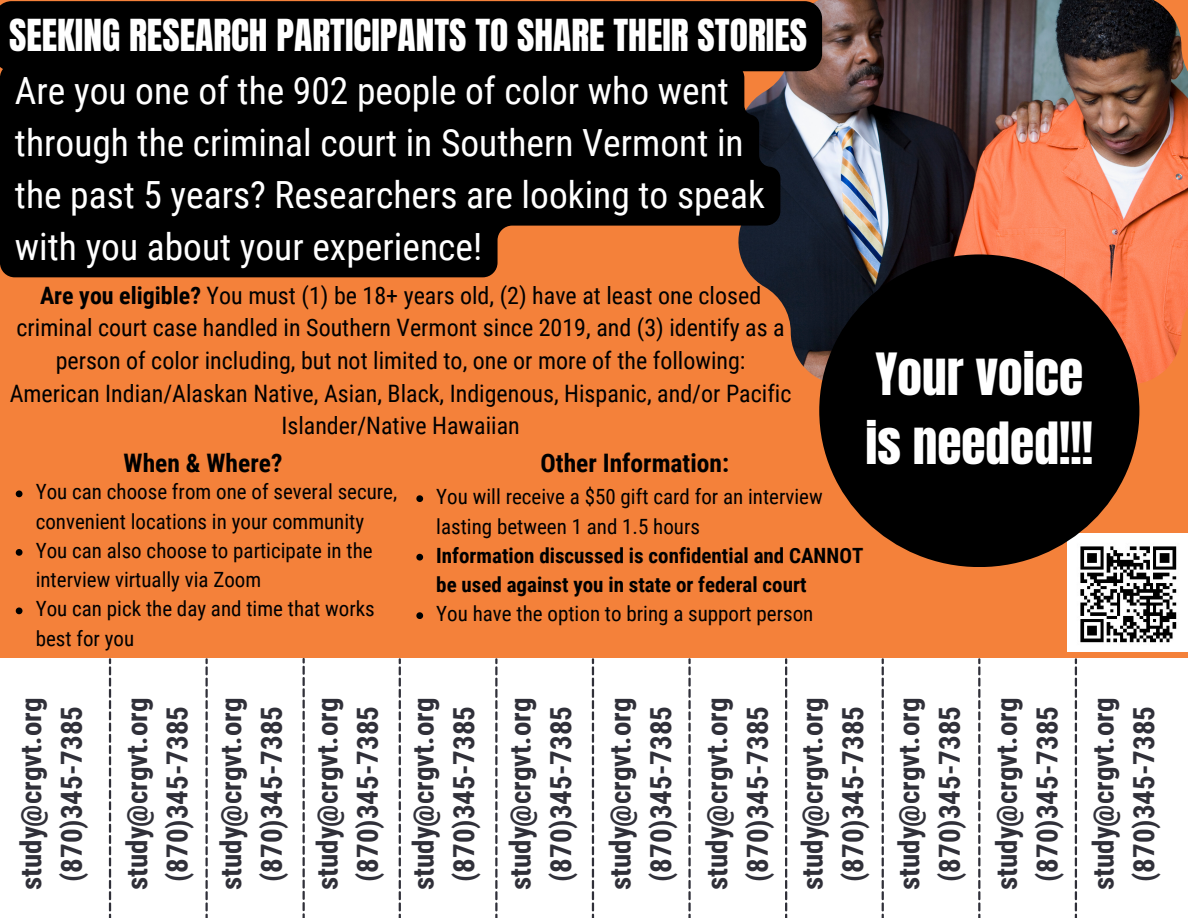
<style>
.page{position:relative;width:1188px;height:918px;background:#f4813a}
.page>*{position:absolute;margin:0;border:0;box-sizing:border-box;transform-origin:0 0}
.t1{font:49.5px/68.7px "Anton";color:#fff}
.t2{font:37.5px/51.8px "Roboto Condensed";color:#fff}
.t3{font:37.5px "Anton";color:#fff}
.t4{font:700 28.95px "Roboto Condensed";color:#303039}
.t5{font:700 25.5px "Roboto Condensed";color:#000}
.t6{font:24px/32.7px "Roboto Condensed";color:#000;text-align:center}
.t7{font:21px/29.2px "Roboto Condensed";color:#000}
.t8{font:700 21px/29.2px "Roboto Condensed";color:#000}
.s1{font-weight:700}
</style>
<div class="page">
<div style="left:0;top:658px;width:1188px;height:260px;background:#fff"></div>
<svg style="left:109px;top:658px;width:2px;height:260px"></svg>
<svg style="left:688px;top:658px;width:3px;height:260px"></svg>
<svg style="left:399px;top:658px;width:2px;height:260px"></svg>
<svg style="left:978px;top:658px;width:2px;height:260px"></svg>
<svg style="left:205px;top:658px;width:3px;height:260px"></svg>
<svg style="left:785px;top:658px;width:2px;height:260px"></svg>
<svg style="left:495px;top:658px;width:3px;height:260px"></svg>
<svg style="left:1075px;top:658px;width:2px;height:260px"></svg>
<svg style="left:882px;top:658px;width:2px;height:260px"></svg>
<svg style="left:592px;top:658px;width:2px;height:260px"></svg>
<svg style="left:303px;top:658px;width:2px;height:260px"></svg>
<img style="left:752px;top:0;width:436px;height:437px">
<img style="left:1067px;top:533px;width:121px;height:118px">
<div style="left:819px;top:254px;width:320px;height:313px;background:#000;border-radius:50%"></div>
<svg style="left:16px;top:490px;width:6px;height:7px"></svg>
<svg style="left:16px;top:549px;width:6px;height:7px"></svg>
<svg style="left:16px;top:607px;width:6px;height:7px"></svg>
<div style="left:0;top:1px;width:822px;height:70px;background:#000"></div>
<svg style="left:416px;top:495px;width:7px;height:7px"></svg>
<svg style="left:416px;top:554px;width:7px;height:7px"></svg>
<svg style="left:416px;top:612px;width:7px;height:7px"></svg>
<svg style="left:0;top:63px;width:780px;height:214px;background:#140b05"></svg>
<p class="t3" style="left:9px;top:9px;width:800px">SEEKING RESEARCH PARTICIPANTS TO SHARE THEIR STORIES</p>
<p class="t2" style="left:15px;top:66px;width:752px">Are you one of the 902 people of color who went through the criminal court in Southern Vermont in the past 5 years? Researchers are looking to speak with you about your experience!</p>
<p class="t6" style="left:10px;top:279px;width:783px"><span class="s1">Are you eligible?</span> You must (1) be 18+ years old, (2) have at least one closed criminal court case handled in Southern Vermont since 2019, and (3) identify as a person of color including, but not limited to, one or more of the following:<br>American Indian/Alaskan Native, Asian, Black, Indigenous, Hispanic, and/or Pacific Islander/Native Hawaiian</p>
<p class="t5" style="left:124px;top:448px;width:160px">When &amp; Where?</p>
<p class="t7" style="left:36px;top:478px;width:363px">You can choose from one of several secure, convenient locations in your community</p>
<p class="t7" style="left:36px;top:536px;width:339px">You can also choose to participate in the interview virtually via Zoom</p>
<p class="t7" style="left:36px;top:595px;width:341px">You can pick the day and time that works best for you</p>
<p class="t1" style="left:866px;top:341px;width:229px">Your voice is needed!!!</p>
<p class="t5" style="left:540px;top:448px;width:190px">Other Information:</p>
<p class="t7" style="left:436px;top:483px;width:388px">You will receive a $50 gift card for an interview lasting between 1 and 1.5 hours</p>
<p class="t8" style="left:436px;top:541px;width:429px">Information discussed is confidential and CANNOT be used against you in state or federal court</p>
<p class="t7" style="left:436px;top:600px;width:379px">You have the option to bring a support person</p>
<p class="t4" style="left:14px;top:890px;width:194px;rotate:-90deg">study@crgvt.org</p>
<p class="t4" style="left:55px;top:882px;width:177px;rotate:-90deg">(870)345-7385</p>
<p class="t4" style="left:120px;top:890px;width:194px;rotate:-90deg">study@crgvt.org</p>
<p class="t4" style="left:161px;top:882px;width:177px;rotate:-90deg">(870)345-7385</p>
<p class="t4" style="left:214px;top:890px;width:194px;rotate:-90deg">study@crgvt.org</p>
<p class="t4" style="left:255px;top:882px;width:177px;rotate:-90deg">(870)345-7385</p>
<p class="t4" style="left:311px;top:890px;width:194px;rotate:-90deg">study@crgvt.org</p>
<p class="t4" style="left:351px;top:882px;width:177px;rotate:-90deg">(870)345-7385</p>
<p class="t4" style="left:407px;top:890px;width:194px;rotate:-90deg">study@crgvt.org</p>
<p class="t4" style="left:447px;top:882px;width:177px;rotate:-90deg">(870)345-7385</p>
<p class="t4" style="left:504px;top:890px;width:194px;rotate:-90deg">study@crgvt.org</p>
<p class="t4" style="left:544px;top:882px;width:177px;rotate:-90deg">(870)345-7385</p>
<p class="t4" style="left:604px;top:890px;width:194px;rotate:-90deg">study@crgvt.org</p>
<p class="t4" style="left:644px;top:882px;width:177px;rotate:-90deg">(870)345-7385</p>
<p class="t4" style="left:700px;top:890px;width:194px;rotate:-90deg">study@crgvt.org</p>
<p class="t4" style="left:741px;top:882px;width:177px;rotate:-90deg">(870)345-7385</p>
<p class="t4" style="left:796px;top:890px;width:194px;rotate:-90deg">study@crgvt.org</p>
<p class="t4" style="left:836px;top:882px;width:177px;rotate:-90deg">(870)345-7385</p>
<p class="t4" style="left:892px;top:890px;width:194px;rotate:-90deg">study@crgvt.org</p>
<p class="t4" style="left:933px;top:882px;width:177px;rotate:-90deg">(870)345-7385</p>
<p class="t4" style="left:990px;top:890px;width:194px;rotate:-90deg">study@crgvt.org</p>
<p class="t4" style="left:1031px;top:882px;width:177px;rotate:-90deg">(870)345-7385</p>
<p class="t4" style="left:1087px;top:890px;width:194px;rotate:-90deg">study@crgvt.org</p>
<p class="t4" style="left:1127px;top:882px;width:177px;rotate:-90deg">(870)345-7385</p>
</div>
